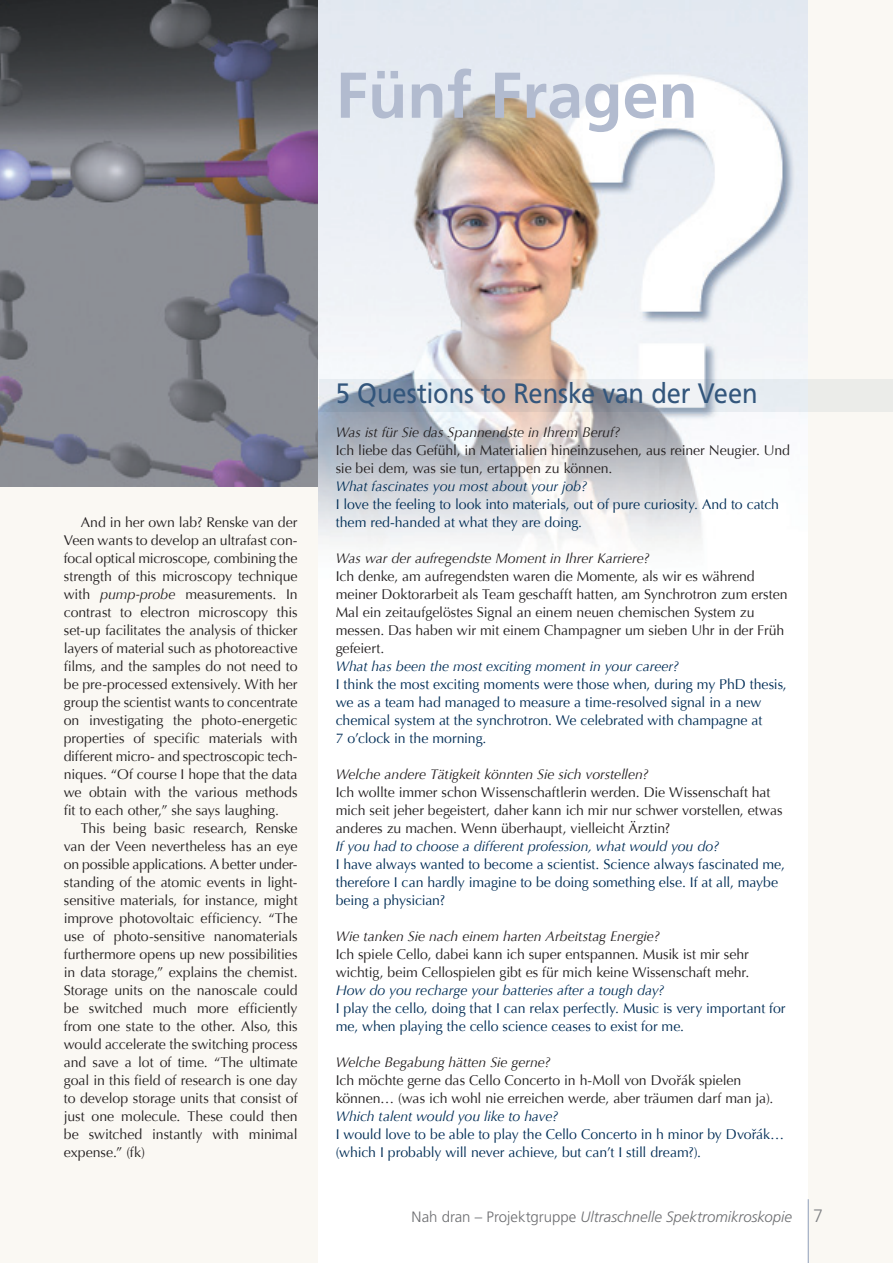
<style>
.page{position:relative;width:893px;height:1263px;background:#faf8f3}
.page>*{position:absolute;margin:0;border:0;box-sizing:border-box;transform-origin:0 0}
.t1{font:700 64.5px "Frutiger";color:#b2bbcf}
.t2{font:28.05px "Frutiger";letter-spacing:-.005em;color:#33567c;scale:.91 1}
.t3{font:italic 300 15px "Frutiger";color:#6c6d70}
.t4{font:14.1px/18px "Optima";letter-spacing:-.005em;color:#231f20}
.t5{font:14.1px/18px "Optima";letter-spacing:-.005em;color:#002d56}
.t6{font:italic 14.1px "Optima";letter-spacing:-.005em;color:#002d56}
.t7{font:italic 14.1px "Optima";letter-spacing:-.005em;color:#231f20}
.s1{font-style:italic}
.s2{font-style:normal}
.s3{font-style:normal;font-size:18px;color:#808285}
</style>
<div class="page">
<img style="left:0;top:0;width:319px;height:486px">
<img style="left:319px;top:0;width:489px;height:1263px">
<svg style="left:319px;top:379px;width:574px;height:32px"></svg>
<hr style="left:808px;top:1199px;width:1px;height:64px;background:#94a2bc">
<h1 class="t1" style="left:336px;top:57px;width:364px">Fünf Fragen</h1>
<p class="t4" style="left:64px;top:513px;width:235px;text-align:justify;text-indent:17px">And in her own lab? Renske van der Veen wants to develop an ultrafast con&shy;focal optical microscope, combining the strength of this microscopy technique with <span class="s1">pump-probe</span> measurements. In contrast to electron microscopy this set-up facilitates the analysis of thicker layers of material such as photoreactive films, and the samples do not need to be pre-processed extensively. With her group the scientist wants to concentrate on investigating the photo-energetic properties of specific materials with different micro- and spectroscopic tech&shy;niques. “Of course I hope that the data we obtain with the various methods fit to each other,” she says laughing.</p>
<p class="t4" style="left:64px;top:819px;width:235px;text-align:justify;text-indent:17px">This being basic research, Renske van der Veen nevertheless has an eye on possible applications. A better under&shy;standing of the atomic events in light&shy;sensitive materials, for instance, might improve photovoltaic efficiency. “The use of photo-sensitive nanomaterials furthermore opens up new possibilities in data storage,” explains the chemist.<br>Storage units on the nanoscale could be switched much more efficiently from one state to the other. Also, this would accelerate the switching process and save a lot of time. “The ultimate goal in this field of research is one day to develop storage units that consist of just one molecule. These could then be switched instantly with minimal expense.” (fk)</p>
<h2 class="t2" style="left:336px;top:377px;width:465px">5 Questions to Renske van der Veen</h2>
<p class="t7" style="left:336px;top:424px;width:286px">Was ist für Sie das Spannendste in Ihrem Beruf?</p>
<p class="t4" style="left:336px;top:441px;width:456px">Ich liebe das Gefühl, in Materialien hineinzusehen, aus reiner Neugier. Und sie bei dem, was sie tun, ertappen zu können.</p>
<p class="t6" style="left:336px;top:478px;width:253px">What fascinates you most about your job?</p>
<p class="t5" style="left:336px;top:495px;width:445px">I love the feeling to look into materials, out of pure curiosity. And to catch them red-handed at what they are doing.</p>
<p class="t7" style="left:336px;top:550px;width:316px">Was war der aufregendste Moment in Ihrer Karriere?</p>
<p class="t4" style="left:336px;top:567px;width:453px">Ich denke, am aufregendsten waren die Momente, als wir es während meiner Doktorarbeit als Team geschafft hatten, am Synchrotron zum ersten Mal ein zeitaufgelöstes Signal an einem neuen chemischen System zu messen. Das haben wir mit einem Champagner um sieben Uhr in der Früh gefeiert.</p>
<p class="t6" style="left:336px;top:658px;width:345px">What has been the most exciting moment in your career?</p>
<p class="t5" style="left:336px;top:675px;width:453px">I think the most exciting moments were those when, during my PhD thesis, we as a team had managed to measure a time-resolved signal in a new chemical system at the synchrotron. We celebrated with champagne at<br>7 o’clock in the morning.</p>
<p class="t7" style="left:336px;top:766px;width:314px">Welche andere Tätigkeit könnten Sie sich vorstellen?</p>
<p class="t4" style="left:336px;top:783px;width:448px">Ich wollte immer schon Wissenschaftlerin werden. Die Wissenschaft hat mich seit jeher begeistert, daher kann ich mir nur schwer vorstellen, etwas anderes zu machen. Wenn überhaupt, vielleicht Ärztin?</p>
<p class="t6" style="left:336px;top:838px;width:385px">If you had to choose a different profession, what would you do?</p>
<p class="t5" style="left:336px;top:855px;width:451px">I have always wanted to become a scientist. Science always fascinated me, therefore I can hardly imagine to be doing something else. If at all, maybe being a physician?</p>
<p class="t7" style="left:336px;top:928px;width:326px">Wie tanken Sie nach einem harten Arbeitstag Energie?</p>
<p class="t4" style="left:336px;top:945px;width:415px">Ich spiele Cello, dabei kann ich super entspannen. Musik ist mir sehr wichtig, beim Cellospielen gibt es für mich keine Wissenschaft mehr.</p>
<p class="t6" style="left:336px;top:982px;width:330px">How do you recharge your batteries after a tough day?</p>
<p class="t5" style="left:336px;top:999px;width:451px">I play the cello, doing that I can relax perfectly. Music is very important for me, when playing the cello science ceases to exist for me.</p>
<p class="t7" style="left:336px;top:1054px;width:217px">Welche Begabung hätten Sie gerne?</p>
<p class="t4" style="left:336px;top:1071px;width:439px">Ich möchte gerne das Cello Concerto in h-Moll von Dvorák spielen können… (was ich wohl nie erreichen werde, aber träumen darf man ja).</p>
<p class="t6" style="left:336px;top:1108px;width:224px">Which talent would you like to have?</p>
<p class="t5" style="left:336px;top:1125px;width:450px">I would love to be able to play the Cello Concerto in h minor by Dvorák… (which I probably will never achieve, but can’t I still dream?).</p>
<p class="t4" style="left:677px;top:1071px;width:6px">ˇ</p>
<p class="t5" style="left:752px;top:1126px;width:6px">ˇ</p>
<p class="t3" style="left:412px;top:1208px;width:413px"><span class="s2">Nah dran – Projektgruppe</span> Ultraschnelle Spektromikroskopie <span class="s3">7</span></p>
</div>
